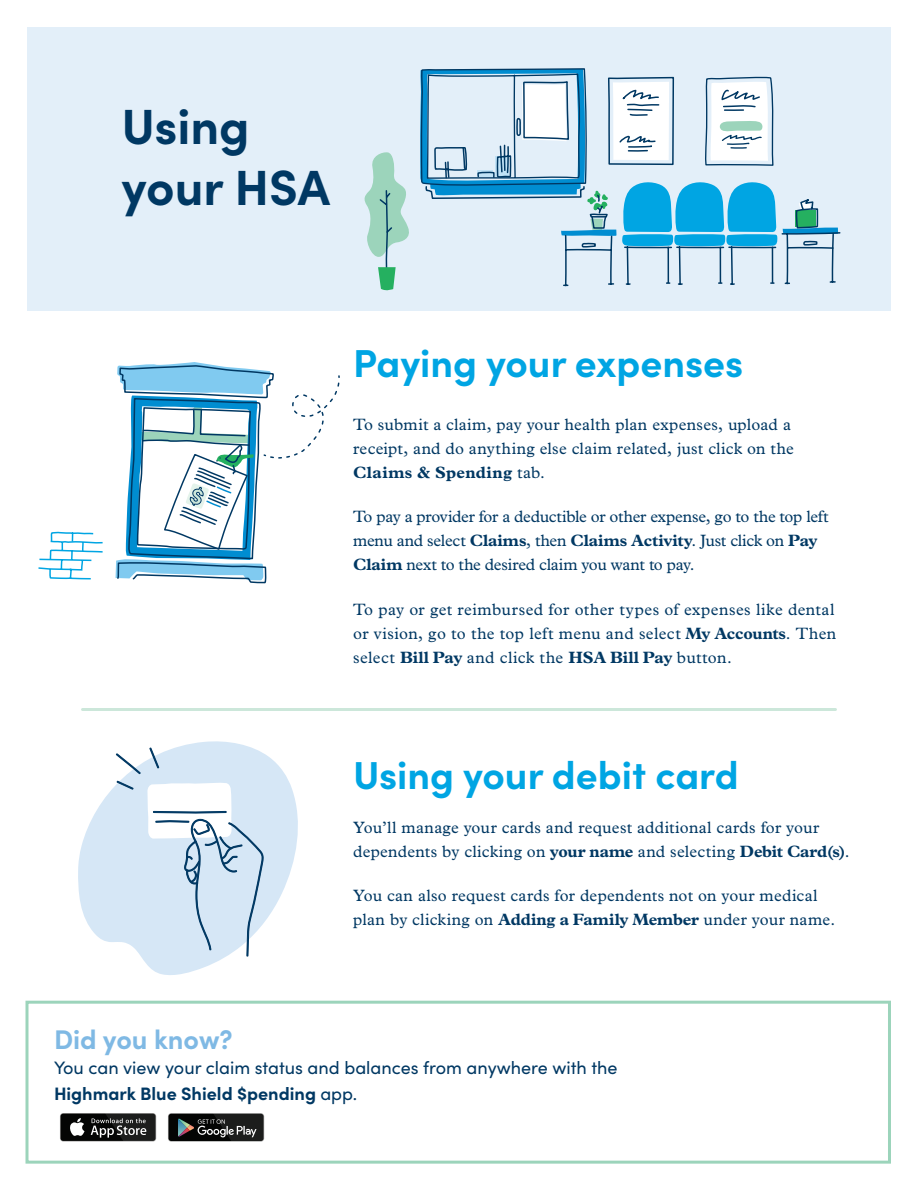
<style>
.page{position:relative;width:918px;height:1188px;background:#fff}
.page>*{position:absolute;margin:0;border:0;box-sizing:border-box;transform-origin:0 0}
.section_head{font:700 49.5px/61.5px "Sofia Pro";color:#003863}
.section_head-2{font:700 39px "Sofia Pro";color:#00a5e3}
.box_border{font:700 27px "Sofia Pro";color:#7fb9e4}
.box_border-2{font:18px/25.5px "Sofia Pro";color:#003863}
.t1{font:16.5px/24px "Plantin MT Pro";letter-spacing:.01em;color:#003863}
.t2{font:16.5px/24px "Plantin MT Pro";letter-spacing:-.02em;color:#003863}
.s1{font-weight:700}
</style>
<div class="page">
<div style="left:27px;top:27px;width:864px;height:283px;background:#e3eff9"></div>
<hr style="left:82px;top:708px;width:754px;height:3px;background:#cce7da">
<svg style="left:78px;top:757px;width:220px;height:218px;fill:#d6e7f6"></svg>
<svg style="left:115px;top:754px;width:26px;height:36px"></svg>
<svg style="left:149px;top:757px;width:11px;height:12px"></svg>
<svg style="left:147px;top:783px;width:117px;height:174px"></svg>
<svg style="left:116px;top:580px;width:153px;height:177px"></svg>
<svg style="left:38px;top:531px;width:65px;height:49px"></svg>
<svg style="left:116px;top:362px;width:224px;height:218px"></svg>
<svg style="left:420px;top:68px;width:167px;height:243px"></svg>
<svg style="left:420px;top:69px;width:418px;height:218px"></svg>
<svg style="left:364px;top:152px;width:45px;height:139px"></svg>
<div style="left:26px;top:1001px;width:865px;height:163px;border:3px solid #9cd4bb"></div>
<svg style="left:60px;top:1113px;width:96px;height:29px"></svg>
<div style="left:61px;top:1114px;width:95px;height:27px;background:#040504;border-radius:3px"></div>
<svg style="left:70px;top:1118px;width:15px;height:18px"></svg>
<svg style="left:91px;top:1113px;width:65px;height:29px"></svg>
<div style="left:169px;top:1114px;width:95px;height:27px;background:#040504;border-radius:3px"></div>
<svg style="left:178px;top:1113px;width:86px;height:29px"></svg>
<p class="section_head" style="left:122px;top:92px;width:210px">Using your HSA</p>
<p class="section_head-2" style="left:353px;top:333px;width:392px">Paying your expenses</p>
<p class="t1" style="left:353px;top:413px;width:442px">To submit a claim, pay your health plan expenses, upload a receipt, and do anything else claim related, just click on the<br><span class="s1">Claims &amp; Spending</span> tab.</p>
<p class="t2" style="left:353px;top:505px;width:477px">To pay a provider for a deductible or other expense, go to the top left menu and select <span class="s1">Claims</span>, then <span class="s1">Claims Activity</span>. Just click on <span class="s1">Pay<br>Claim</span> next to the desired claim you want to pay.</p>
<p class="t1" style="left:353px;top:597px;width:485px;text-align:justify">To pay or get reimbursed for other types of expenses like dental or vision, go to the top left menu and select <span class="s1">My Accounts</span>. Then select <span class="s1">Bill Pay</span> and click the <span class="s1">HSA Bill Pay</span> button.</p>
<p class="section_head-2" style="left:353px;top:745px;width:387px">Using your debit card</p>
<p class="t1" style="left:353px;top:816px;width:498px">You’ll manage your cards and request additional cards for your dependents by clicking on <span class="s1">your name</span> and selecting <span class="s1">Debit Card(s)</span>.</p>
<p class="t1" style="left:353px;top:884px;width:484px">You can also request cards for dependents not on your medical plan by clicking on <span class="s1">Adding a Family Member</span> under your name.</p>
<p class="box_border" style="left:54px;top:1018px;width:180px">Did you know?</p>
<p class="box_border-2" style="left:54px;top:1054px;width:565px">You can view your claim status and balances from anywhere with the<br><span class="s1">Highmark Blue Shield $pending</span> app.</p>
</div>
